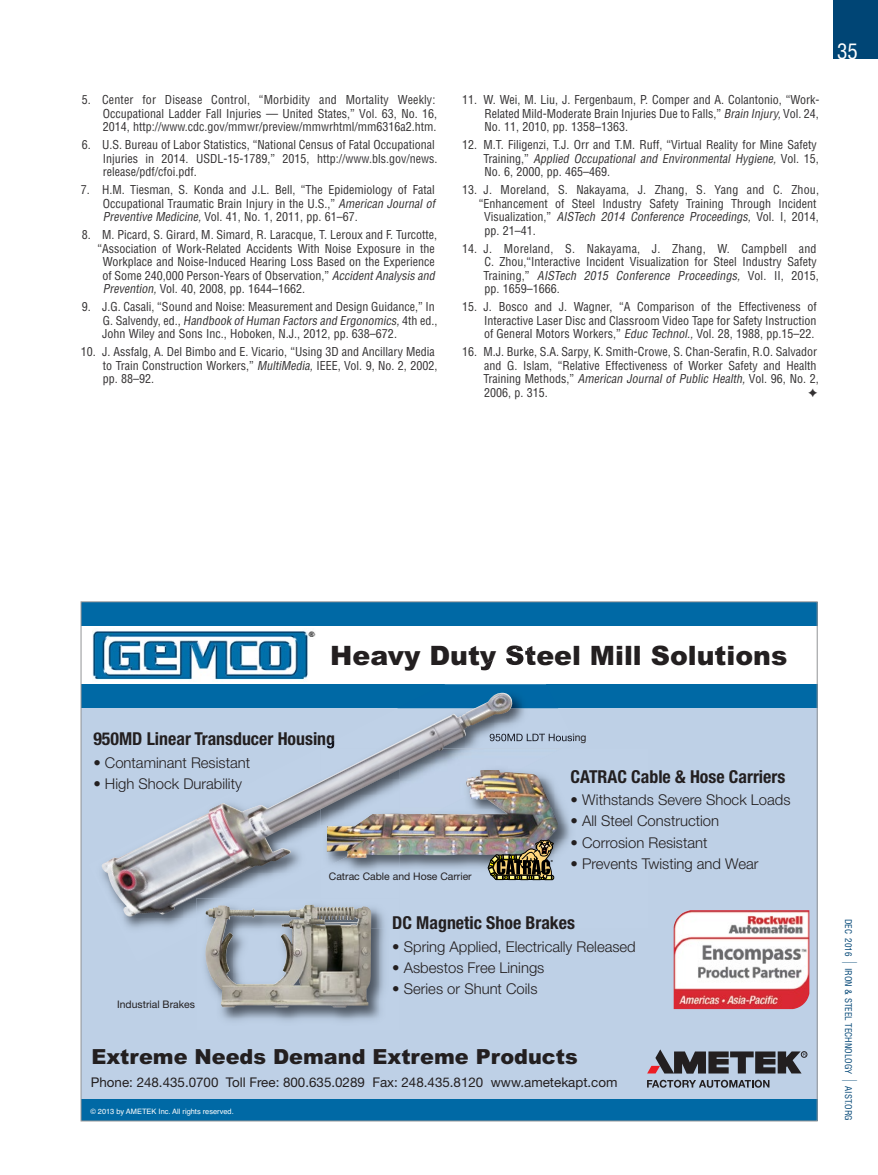
<style>
.page{position:relative;width:878px;height:1175px;background:#fff}
.page>*{position:absolute;margin:0;border:0;box-sizing:border-box;transform-origin:0 0}
.t1{font:900 26.7px "Arial";color:#231f20}
.t2{font:condensed 21px "Helvetica";color:#fff}
.t3{font:900 20.85px "Arial";color:#231f20}
.t4{font:700 condensed 17.85px "Helvetica Neue";color:#231f20}
.t5{font:300 14.85px "Helvetica Neue";color:#231f20}
.t6{font:13.35px "Helvetica Neue";color:#231f20}
.t7{font:condensed 12px/13.5px "Helvetica";color:#333132}
.t8{font:italic condensed 12px "Helvetica";color:#333132}
.t9{font:10.35px "Helvetica Neue";color:#231f20}
.t10{font:condensed 9px "Helvetica";color:#004575}
.t11{font:7.35px "Helvetica";color:#fff}
.t12{font:900 2.85px "Arial";color:#000}
.s1{font-style:italic}
.s2{font-style:normal}
</style>
<div class="page">
<div style="left:832px;top:0;width:46px;height:58px;background:#004575"></div>
<div style="left:81px;top:697px;width:736px;height:417px;background:#bed0e6"></div>
<img style="left:92px;top:630px;width:223px;height:52px">
<img style="left:221px;top:962px;width:163px;height:59px">
<img style="left:205px;top:962px;width:163px;height:45px">
<svg style="left:647px;top:1079px;width:122px;height:8px"></svg>
<svg style="left:647px;top:1049px;width:160px;height:24px"></svg>
<img style="left:673px;top:910px;width:136px;height:99px">
<div style="left:81px;top:684px;width:736px;height:24px;background:#0069a5"></div>
<div style="left:81px;top:602px;width:736px;height:23px;background:#0069a5"></div>
<div style="left:81px;top:1099px;width:736px;height:21px;background:#0069a5"></div>
<img style="left:123px;top:708px;width:451px;height:254px">
<img style="left:196px;top:916px;width:68px;height:16px">
<img style="left:206px;top:916px;width:35px;height:8px">
<img style="left:513px;top:748px;width:48px;height:66px">
<img style="left:480px;top:646px;width:55px;height:24px">
<img style="left:513px;top:733px;width:41px;height:8px">
<img style="left:444px;top:684px;width:102px;height:24px">
<img style="left:102px;top:693px;width:411px;height:223px">
<img style="left:488px;top:839px;width:66px;height:40px">
<p class="t7" style="left:103px;top:93px;width:336px;text-indent:-21px">5. Center for Disease Control, “Morbidity and Mortality Weekly:<br>Occupational Ladder Fall Injuries — United States,” Vol. 63, No. 16,<br>2014, http://www.cdc.gov/mmwr/preview/mmwrhtml/mm6316a2.htm.</p>
<p class="t7" style="left:103px;top:138px;width:336px;text-indent:-21px">6. U.S. Bureau of Labor Statistics, “National Census of Fatal Occupational<br>Injuries in 2014. USDL-15-1789,” 2015, http://www.bls.gov/news. release/pdf/cfoi.pdf.</p>
<p class="t7" style="left:103px;top:183px;width:336px;text-indent:-22px">7. H.M. Tiesman, S. Konda and J.L. Bell, “The Epidemiology of Fatal<br>Occupational Traumatic Brain Injury in the U.S.,” <span class="s1">American Journal of<br>Preventive Medicine,</span>Vol. 41, No. 1, 2011, pp. 61–67.</p>
<p class="t7" style="left:82px;top:228px;width:357px">8. M. Picard, S. Girard, M. Simard, R. Laracque, T. Leroux and F. Turcotte,</p>
<p class="t7" style="left:97px;top:241px;width:339px">“Association of Work-Related Accidents With Noise Exposure in the</p>
<p class="t7" style="left:103px;top:255px;width:333px">Workplace and Noise-Induced Hearing Loss Based on the Experience</p>
<p class="t7" style="left:102px;top:268px;width:337px">of Some 240,000 Person-Years of Observation,” <span class="s1">AccidentAnalysis and</span></p>
<p class="t7" style="left:103px;top:282px;width:204px"><span class="s1">Prevention,</span>Vol. 40, 2008, pp. 1644–1662.</p>
<p class="t7" style="left:102px;top:300px;width:336px;text-indent:-20px">9. J.G. Casali, “Sound and Noise: Measurement and Design Guidance,” In<br>G . S a l ve n d y, e d . , <span class="s1">Handbook ofHuman Factors and Ergonomics,</span>4t h e d . ,<br>John Wiley and Sons Inc., Hoboken, N.J., 2012, pp. 638–672.</p>
<p class="t7" style="left:103px;top:345px;width:336px;text-indent:-22px">10. J. Assfalg, A. Del Bimbo and E. Vicario, “Using 3D and Ancillary Media to Train Construction Workers,” <span class="s1">MultiMedia,</span> IEEE, Vol. 9, No. 2, 2002, pp. 88–92.</p>
<p class="t7" style="left:484px;top:93px;width:337px;text-align:justify;text-indent:-22px">11. W. Wei, M. Liu, J. Fergenbaum, P. Comper and A. Colantonio, “Work-Related Mild-Moderate Brain Injuries Due to Falls,” <span class="s1">Brain Injury,</span>Vol. 24, No. 11, 2010, pp. 1358–1363.</p>
<p class="t7" style="left:483px;top:138px;width:337px;text-indent:-21px">12. M.T. Filigenzi, T.J. Orr and T.M. Ruff, “Virtual Reality for Mine Safety<br>Tr a i n i n g , ” <span class="s1">Applied Occupational and Environmental Hygiene,</span> V o l . 1 5 ,<br>No. 6, 2000, pp. 465–469.</p>
<p class="t7" style="left:462px;top:183px;width:358px">13. J. Moreland, S. Nakayama, J. Zhang, S. Yang and C. Zhou,</p>
<p class="t7" style="left:479px;top:196px;width:339px">“Enhancement of Steel Industry Safety Training Through Incident</p>
<p class="t8" style="left:484px;top:209px;width:336px"><span class="s2">V i s u a l i z at i o n , ”</span> AISTech 2014 Conference Proceedings, <span class="s2">Vo l . I , 2 0 1 4 ,</span></p>
<p class="t7" style="left:484px;top:223px;width:53px">pp. 21–41.</p>
<p class="t7" style="left:483px;top:241px;width:337px;text-indent:-21px">14. J. Moreland, S. Nakayama, J. Zhang, W. Campbell and C. Zhou,“Interactive Incident Visualization for Steel Industry Safety Tra i n i n g , ” <span class="s1">AISTech 2015 Conference Proceedings,</span> V o l . I I , 2 0 1 5 , pp. 1659–1666.</p>
<p class="t7" style="left:484px;top:300px;width:334px;text-align:justify;text-indent:-22px">15. J. Bosco and J. Wagner, “A Comparison of the Effectiveness of Interactive Laser Disc and Classroom Video Tape for Safety Instruction of General Motors Workers,” <span class="s1">Educ Technol.,</span>Vol. 28, 1988, pp.15–22.</p>
<p class="t7" style="left:483px;top:345px;width:337px;text-indent:-21px">16. M.J. Burke, S.A. Sarpy, K. Smith-Crowe, S. Chan-Serafin, R.O. Salvador and G. Islam, “Relative Effectiveness of Worker Safety and Health Tra i n i n g M et h o d s , ” <span class="s1">American Journal of Public Health,</span> Vo l . 9 6 , N o . 2 , 2006, p. 315.</p>
<h2 class="t2" style="left:837px;top:38px;width:22px">35</h2>
<h1 class="t1" style="left:330px;top:635px;width:458px">Heavy Duty Steel Mill Solutions</h1>
<h3 class="t4" style="left:93px;top:724px;width:243px">950MD Linear Transducer Housing</h3>
<p class="t5" style="left:93px;top:750px;width:158px">• Contaminant Resistant</p>
<p class="t5" style="left:93px;top:771px;width:150px">• High Shock Durability</p>
<p class="t9" style="left:329px;top:868px;width:144px">Catrac Cable and Hose Carrier</p>
<p class="t12" style="left:550px;top:859px;width:4px">®</p>
<h3 class="t4" style="left:570px;top:761px;width:216px">CATRAC Cable &amp; Hose Carriers</h3>
<p class="t5" style="left:570px;top:788px;width:221px">• Withstands Severe Shock Loads</p>
<p class="t5" style="left:570px;top:809px;width:150px">• All Steel Construction</p>
<p class="t5" style="left:570px;top:830px;width:138px">• Corrosion Resistant</p>
<p class="t5" style="left:570px;top:851px;width:189px">• Prevents Twisting and Wear</p>
<p class="t9" style="left:117px;top:997px;width:79px">Industrial Brakes</p>
<h3 class="t4" style="left:392px;top:908px;width:184px">DC Magnetic Shoe Brakes</h3>
<p class="t5" style="left:392px;top:934px;width:245px">• Spring Applied, Electrically Released</p>
<p class="t5" style="left:392px;top:955px;width:154px">• Asbestos Free Linings</p>
<p class="t5" style="left:392px;top:976px;width:147px">• Series or Shunt Coils</p>
<h3 class="t3" style="left:91px;top:1041px;width:488px">Extreme Needs Demand Extreme Products</h3>
<p class="t6" style="left:91px;top:1072px;width:528px">Phone: 248.435.0700 Toll Free: 800.635.0289 Fax: 248.435.8120 www.ametekapt.com</p>
<p class="t11" style="left:90px;top:1105px;width:145px">© 2013 by AMETEK Inc. All rights reserved.</p>
<p class="t10" style="left:854px;top:918px;width:39px;rotate:90deg">DEC 2016</p>
<p class="t10" style="left:854px;top:967px;width:108px;rotate:90deg">IRON &amp; STEEL TECHNOLOGY</p>
<p class="t10" style="left:854px;top:1086px;width:36px;rotate:90deg">AIST.ORG</p>
</div>
